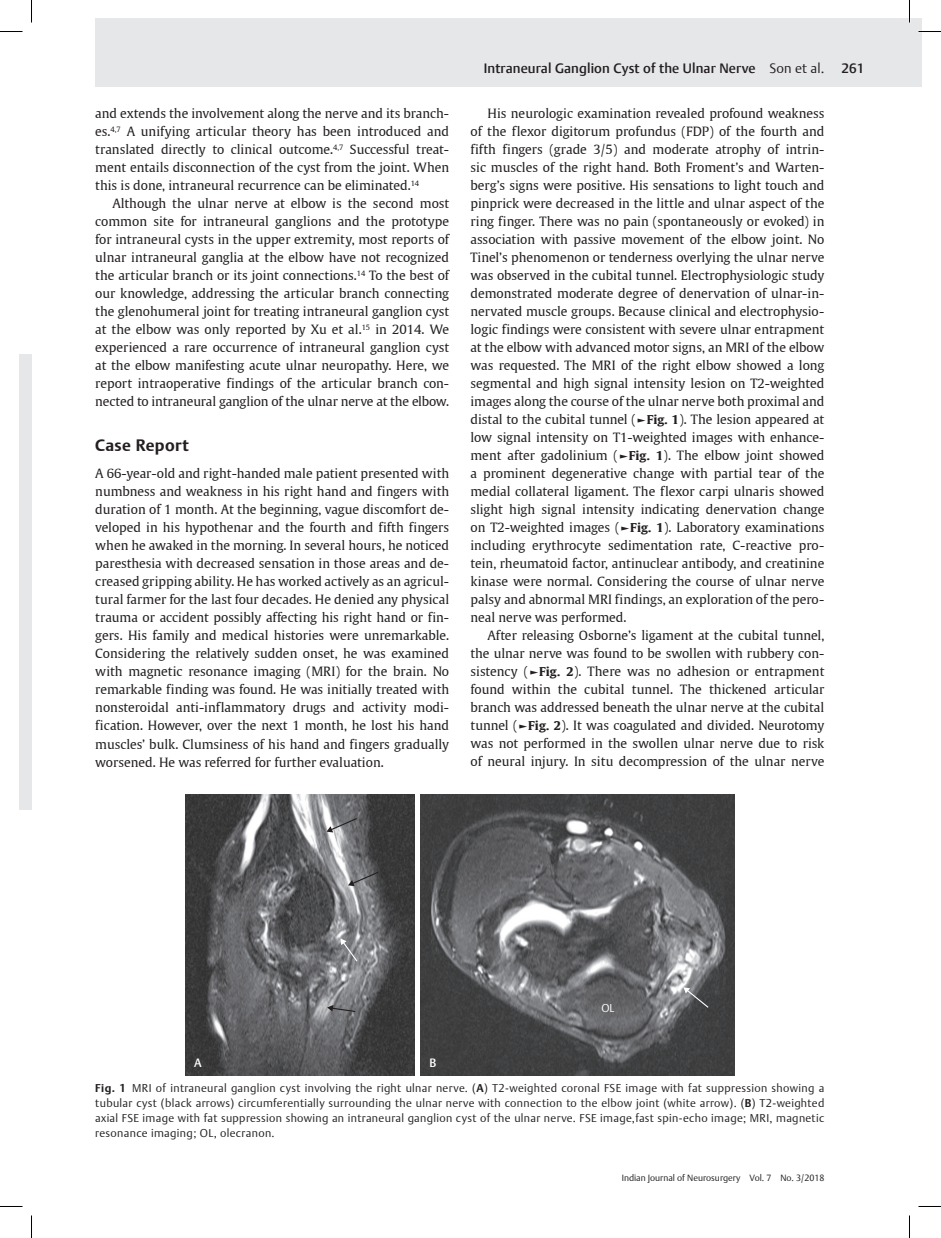
<style>
.page{position:relative;width:941px;height:1238px;background:#fff}
.page>*{position:absolute;margin:0;border:0;box-sizing:border-box;transform-origin:0 0}
.t1{font:700 16.5px "Thieme Argo 2011";letter-spacing:.02em;color:#231f20}
.t2{font:500 13.5px "Thieme Argo 2011";letter-spacing:.01em;color:#231f20}
.Body_Text_Indent{font:12.75px/18px "Thieme Gulliver 2011";color:#231f20;text-align:justify}
.Body_Text{font:12.75px/18px "Thieme Gulliver 2011";color:#231f20;text-align:justify}
.t3{font:500 12px "Thieme Argo 2011";color:#fff}
.Fig_caption{font:300 11.25px/15px "Thieme Argo 2011";letter-spacing:.03em;color:#231f20;text-align:justify}
.t4{font:300 11.25px "Thieme Argo 2011";color:#fff}
.t5{font:300 9px "Thieme Argo 2011";color:#231f20}
.s1{font-weight:300}
.s2{font-weight:700;font-size:12.15px}
.s3{font-weight:700}
</style>
<div class="page">
<div style="left:95px;top:19px;width:827px;height:68px;background:#e6e7e9"></div>
<div style="left:19px;top:354px;width:13px;height:455px;background:#e6e7e9"></div>
<img style="left:185px;top:794px;width:229px;height:281px">
<svg style="left:340px;top:938px;width:18px;height:24px"></svg>
<svg style="left:327px;top:1004px;width:29px;height:8px"></svg>
<svg style="left:326px;top:817px;width:32px;height:15px"></svg>
<svg style="left:348px;top:870px;width:32px;height:16px"></svg>
<img style="left:421px;top:794px;width:313px;height:281px">
<svg style="left:683px;top:987px;width:26px;height:21px"></svg>
<hr style="left:908px;top:0;width:2px;height:22px;background:#fff">
<svg style="left:0;top:31px;width:22px;height:1px"></svg>
<svg style="left:918px;top:31px;width:23px;height:1px"></svg>
<svg style="left:0;top:1206px;width:22px;height:1px"></svg>
<svg style="left:918px;top:1206px;width:23px;height:1px"></svg>
<svg style="left:31px;top:0;width:1px;height:22px"></svg>
<svg style="left:31px;top:1215px;width:1px;height:22px"></svg>
<svg style="left:909px;top:0;width:1px;height:22px"></svg>
<svg style="left:909px;top:1215px;width:1px;height:22px"></svg>
<p class="Body_Text_Indent" style="left:95px;top:104px;width:355px">and extends the involvement along the nerve and its branch&shy;es.<sup>4,7</sup> A unifying articular theory has been introduced and translated directly to clinical outcome.<sup>4,7</sup> Successful treat&shy;ment entails disconnection of the cyst from the joint. When this is done, intraneural recurrence can be eliminated.<sup>14</sup></p>
<p class="Body_Text_Indent" style="left:95px;top:194px;width:355px;text-indent:17px">Although the ulnar nerve at elbow is the second most common site for intraneural ganglions and the prototype for intraneural cysts in the upper extremity, most reports of ulnar intraneural ganglia at the elbow have not recognized the articular branch or its joint connections.<sup>14</sup> To the best of our knowledge, addressing the articular branch connecting the glenohumeral joint for treating intraneural ganglion cyst at the elbow was only reported by Xu et al.<sup>15</sup> in 2014. We experienced a rare occurrence of intraneural ganglion cyst at the elbow manifesting acute ulnar neuropathy. Here, we report intraoperative findings of the articular branch con&shy;nected to intraneural ganglion of the ulnar nerve at the elbow.</p>
<h1 class="t1" style="left:95px;top:434px;width:95px">Case Report</h1>
<p class="Body_Text" style="left:95px;top:464px;width:355px">A 66-year-old and right-handed male patient presented with numbness and weakness in his right hand and fingers with duration of 1 month. At the beginning, vague discomfort de&shy;veloped in his hypothenar and the fourth and fifth fingers when he awaked in the morning. In several hours, he noticed paresthesia with decreased sensation in those areas and de&shy;creased gripping ability. He has worked actively as an agricul&shy;tural farmer for the last four decades. He denied any physical trauma or accident possibly affecting his right hand or fin&shy;gers. His family and medical histories were unremarkable.<br>Considering the relatively sudden onset, he was examined with magnetic resonance imaging (MRI) for the brain. No remarkable finding was found. He was initially treated with nonsteroidal anti-inflammatory drugs and activity modi&shy;fication. However, over the next 1 month, he lost his hand muscles’ bulk. Clumsiness of his hand and fingers gradually worsened. He was referred for further evaluation.</p>
<p class="t2" style="left:484px;top:59px;width:342px">Intraneural Ganglion Cyst of the Ulnar Nerve <span class="s1">Son et al.</span></p>
<p class="t2" style="left:841px;top:59px;width:25px">261</p>
<p class="Body_Text_Indent" style="left:470px;top:104px;width:355px;text-indent:17px">His neurologic examination revealed profound weakness of the flexor digitorum profundus (FDP) of the fourth and fifth fingers (grade 3/5) and moderate atrophy of intrin&shy;sic muscles of the right hand. Both Froment’s and Warten&shy;berg’s signs were positive. His sensations to light touch and pinprick were decreased in the little and ulnar aspect of the ring finger. There was no pain (spontaneously or evoked) in association with passive movement of the elbow joint. No Tinel’s phenomenon or tenderness overlying the ulnar nerve was observed in the cubital tunnel. Electrophysiologic study demonstrated moderate degree of denervation of ulnar-in&shy;nervated muscle groups. Because clinical and electrophysio&shy;logic findings were consistent with severe ulnar entrapment at the elbow with advanced motor signs, an MRI of the elbow was requested. The MRI of the right elbow showed a long segmental and high signal intensity lesion on T2-weighted images along the course of the ulnar nerve both proximal and distal to the cubital tunnel (<span class="s2">►Fig. 1</span>). The lesion appeared at low signal intensity on T1-weighted images with enhance&shy;ment after gadolinium (<span class="s2">►Fig. 1</span>). The elbow joint showed a prominent degenerative change with partial tear of the medial collateral ligament. The flexor carpi ulnaris showed slight high signal intensity indicating denervation change on T2-weighted images (<span class="s2">►Fig. 1</span>). Laboratory examinations including erythrocyte sedimentation rate, C-reactive pro&shy;tein, rheumatoid factor, antinuclear antibody, and creatinine kinase were normal. Considering the course of ulnar nerve palsy and abnormal MRI findings, an exploration of the pero&shy;neal nerve was performed.</p>
<p class="Body_Text_Indent" style="left:470px;top:626px;width:355px;text-indent:17px">After releasing Osborne’s ligament at the cubital tunnel, the ulnar nerve was found to be swollen with rubbery con&shy;sistency (<span class="s2">►Fig. 2</span>). There was no adhesion or entrapment found within the cubital tunnel. The thickened articular branch was addressed beneath the ulnar nerve at the cubital tunnel (<span class="s2">►Fig. 2</span>). It was coagulated and divided. Neurotomy was not performed in the swollen ulnar nerve due to risk of neural injury. In situ decompression of the ulnar nerve</p>
<p class="t4" style="left:601px;top:1000px;width:15px">OL</p>
<p class="t3" style="left:194px;top:1054px;width:9px">A</p>
<p class="t3" style="left:429px;top:1054px;width:8px">B</p>
<p class="Fig_caption" style="left:95px;top:1079px;width:730px"><span class="s3">Fig. 1</span> MRI of intraneural ganglion cyst involving the right ulnar nerve. (<span class="s3">A</span>) T2-weighted coronal FSE image with fat suppression showing a tubular cyst (black arrows) circumferentially surrounding the ulnar nerve with connection to the elbow joint (white arrow). (<span class="s3">B</span>) T2-weighted axial FSE image with fat suppression showing an intraneural ganglion cyst of the ulnar nerve. FSE image,fast spin-echo image; MRI, magnetic resonance imaging; OL, olecranon.</p>
<p class="t5" style="left:622px;top:1172px;width:204px">Indian Journal of Neurosurgery Vol. 7 No. 3/2018</p>
</div>
